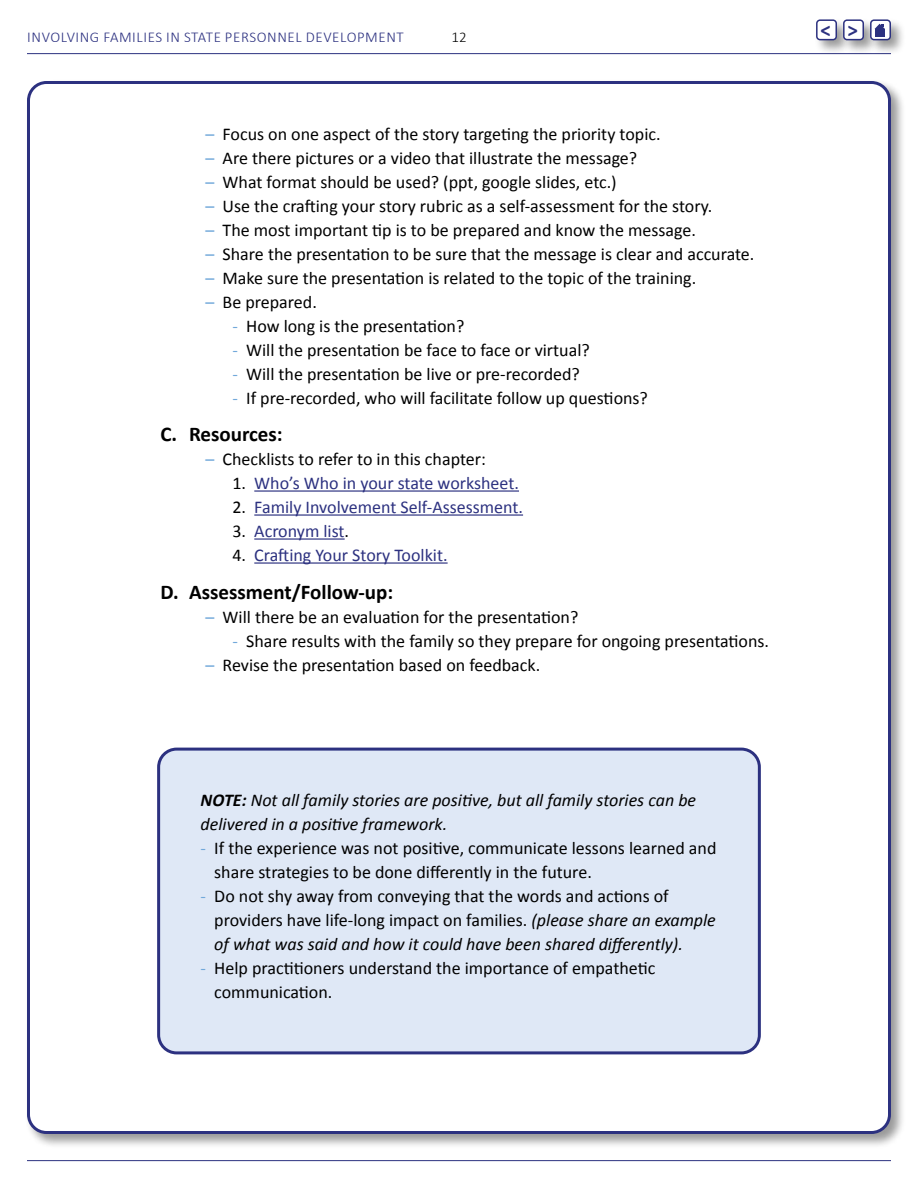
<style>
.page{position:relative;width:918px;height:1188px;background:#fff}
.page>*{position:absolute;margin:0;border:0;box-sizing:border-box;transform-origin:0 0}
.Text{font:700 21px "Calibri";color:#000}
.t1{font:700 21px "Calibri";color:#2c3180}
.Text-2{font:18px/24px "Calibri";color:#000}
.Text-3{font:18px "Calibri";color:#2c3180}
.Text-4{font:italic 18px/24px "Calibri";color:#000}
.t2{font:300 15px "Calibri";letter-spacing:.04em;color:#2c3180}
.t3{font:300 15px "Calibri";color:#000}
.s1{color:#71a8da}
.s2{color:#000}
.s3{font-weight:700}
.s4{font-style:italic}
</style>
<div class="page">
<hr style="left:27px;top:53px;width:864px;height:1px;background:#2c3180">
<hr style="left:27px;top:1160px;width:864px;height:1px;background:#2c3180">
<div style="left:25px;top:79px;width:881px;height:1070px;background:#000;opacity:.4"></div>
<div style="left:28px;top:82px;width:862px;height:1050px;background:#fff;border-radius:18px"></div>
<hr style="left:254px;top:490px;width:265px;height:2px;background:#2c3180">
<hr style="left:254px;top:514px;width:269px;height:2px;background:#2c3180">
<hr style="left:254px;top:538px;width:91px;height:2px;background:#2c3180">
<hr style="left:254px;top:562px;width:194px;height:2px;background:#2c3180">
<div style="left:159px;top:749px;width:600px;height:304px;background:#dfe8f6;border-radius:18px"></div>
<div style="left:157px;top:748px;width:604px;height:306px;border:3px solid #2c3180;border-radius:18px"></div>
<div style="left:814px;top:17px;width:38px;height:39px;background:#000;opacity:.4"></div>
<div style="left:817px;top:20px;width:19px;height:20px;background:#fff;border-radius:3px"></div>
<div style="left:816px;top:19px;width:21px;height:21px;border:2px solid #2c3180;border-radius:3px"></div>
<div style="left:841px;top:17px;width:38px;height:39px;background:#000;opacity:.4"></div>
<div style="left:844px;top:20px;width:19px;height:20px;background:#fff;border-radius:3px"></div>
<div style="left:843px;top:19px;width:21px;height:21px;border:2px solid #2c3180;border-radius:3px"></div>
<div style="left:868px;top:17px;width:38px;height:39px;background:#000;opacity:.4"></div>
<div style="left:871px;top:20px;width:19px;height:20px;background:#fff;border-radius:3px"></div>
<div style="left:875px;top:29px;width:10px;height:8px;background:#2c3180"></div>
<svg style="left:875px;top:24px;width:10px;height:5px"></svg>
<div style="left:870px;top:19px;width:21px;height:21px;border:2px solid #2c3180;border-radius:3px"></div>
<p class="t2" style="left:27px;top:28px;width:378px">INVOLVING FAMILIES IN STATE PERSONNEL DEVELOPMENT</p>
<p class="t3" style="left:451px;top:28px;width:17px">12</p>
<p class="Text-2" style="left:206px;top:121px;width:457px"><span class="s1">–</span> Focus on one aspect of the story targeting the priority topic.</p>
<p class="Text-2" style="left:206px;top:145px;width:433px"><span class="s1">–</span> Are there pictures or a video that illustrate the message?</p>
<p class="Text-2" style="left:206px;top:169px;width:413px"><span class="s1">–</span> What format should be used? (ppt, google slides, etc.)</p>
<p class="Text-2" style="left:206px;top:193px;width:508px"><span class="s1">–</span> Use the crafting your story rubric as a self-assessment for the story.</p>
<p class="Text-2" style="left:206px;top:217px;width:492px"><span class="s1">–</span> The most important tip is to be prepared and know the message.</p>
<p class="Text-2" style="left:206px;top:241px;width:550px"><span class="s1">–</span> Share the presentation to be sure that the message is clear and accurate.</p>
<p class="Text-2" style="left:206px;top:265px;width:492px"><span class="s1">–</span> Make sure the presentation is related to the topic of the training.</p>
<p class="Text-2" style="left:206px;top:289px;width:113px"><span class="s1">–</span> Be prepared.</p>
<p class="Text-2" style="left:232px;top:313px;width:233px"><span class="s1">-</span> How long is the presentation?</p>
<p class="Text-2" style="left:232px;top:337px;width:359px"><span class="s1">-</span> Will the presentation be face to face or virtual?</p>
<p class="Text-2" style="left:232px;top:361px;width:349px"><span class="s1">-</span> Will the presentation be live or pre-recorded?</p>
<p class="Text-2" style="left:232px;top:385px;width:417px"><span class="s1">-</span> If pre-recorded, who will facilitate follow up questions?</p>
<p class="Text" style="left:161px;top:419px;width:124px">C. Resources:</p>
<p class="Text-2" style="left:206px;top:446px;width:282px"><span class="s1">–</span> Checklists to refer to in this chapter:</p>
<p class="Text-3" style="left:232px;top:472px;width:288px"><span class="s2">1.</span> Who’s Who in your state worksheet.</p>
<p class="Text-3" style="left:232px;top:496px;width:292px"><span class="s2">2.</span> Family Involvement Self-Assessment.</p>
<p class="Text-3" style="left:232px;top:520px;width:118px"><span class="s2">3.</span> Acronym list<span class="s2">.</span></p>
<p class="Text-3" style="left:232px;top:544px;width:217px"><span class="s2">4.</span> Crafting Your Story Toolkit.</p>
<p class="Text" style="left:161px;top:577px;width:234px">D. Assessment/Follow-up:</p>
<p class="Text-2" style="left:206px;top:604px;width:374px"><span class="s1">–</span> Will there be an evaluation for the presentation?</p>
<p class="Text-2" style="left:232px;top:628px;width:538px"><span class="s1">-</span> Share results with the family so they prepare for ongoing presentations.</p>
<p class="Text-2" style="left:206px;top:652px;width:336px"><span class="s1">–</span> Revise the presentation based on feedback.</p>
<p class="Text-4" style="left:201px;top:787px;width:497px"><span class="s3">NOTE:</span> Not all family stories are positive, but all family stories can be delivered in a positive framework.</p>
<p class="Text-2" style="left:214px;top:835px;width:504px;text-indent:-14px"><span class="s1">-</span> If the experience was not positive, communicate lessons learned and share strategies to be done differently in the future.</p>
<p class="Text-2" style="left:214px;top:883px;width:503px;text-indent:-14px"><span class="s1">-</span> Do not shy away from conveying that the words and actions of providers have life-long impact on families. <span class="s4">(please share an example of what was said and how it could have been shared differently).</span></p>
<p class="Text-2" style="left:214px;top:955px;width:443px;text-indent:-14px"><span class="s1">-</span> Help practitioners understand the importance of empathetic communication.</p>
<p class="t1" style="left:821px;top:15px;width:39px">&lt; &gt;</p>
</div>
